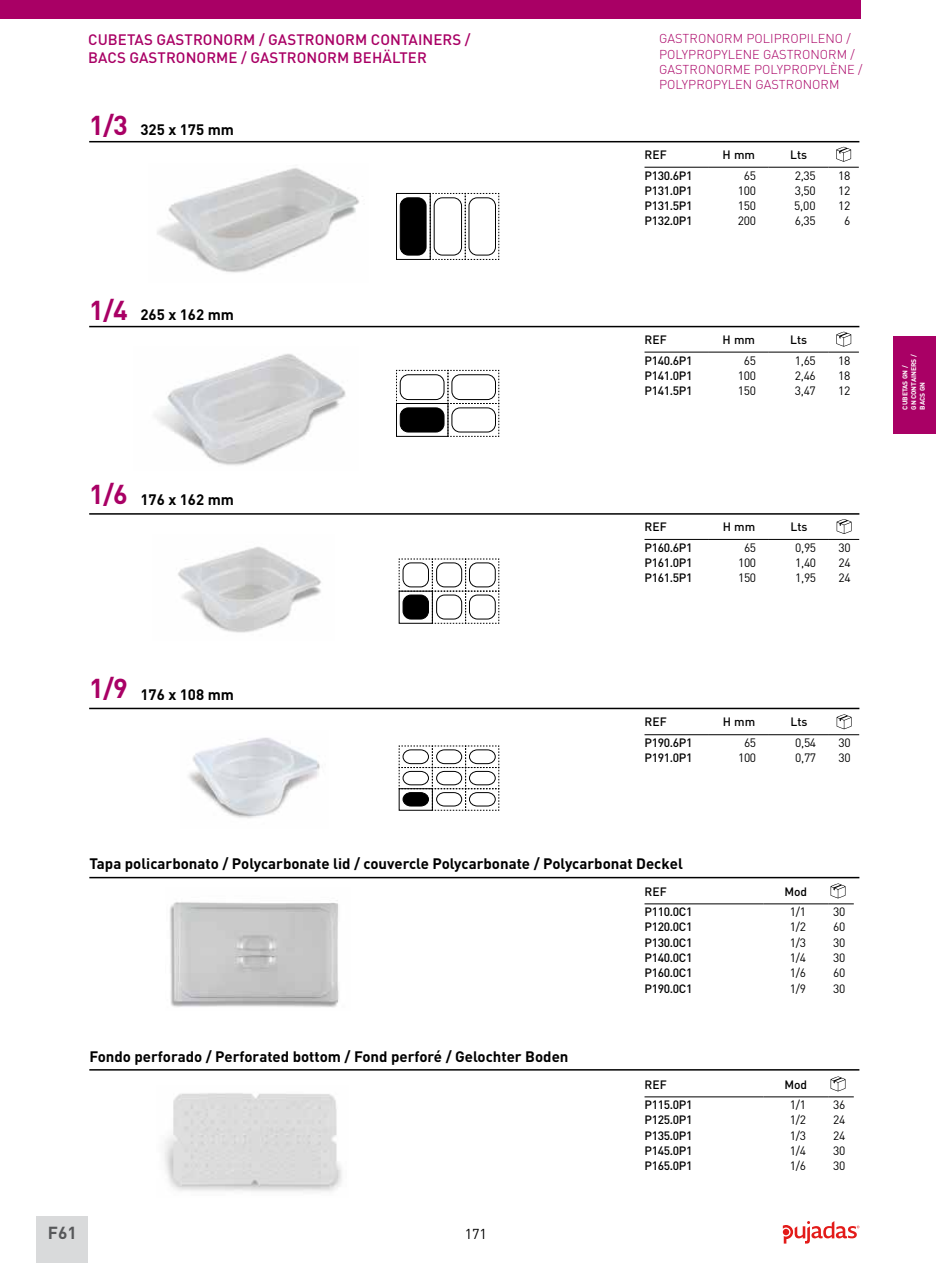
<style>
.page{position:relative;width:936px;height:1263px;background:#fff}
.page>*{position:absolute;margin:0;border:0;box-sizing:border-box;transform-origin:0 0}
.t1{font:700 17.25px "DIN Pro";color:#57585a}
.t2{font:700 15px "DIN Pro";color:#000}
.t3{font:500 15px/18px "DIN Pro";letter-spacing:.005em;color:#a90065}
.t4{font:14.25px "DIN Pro";color:#000}
.t5{font:300 12.75px/15.3px "DIN Pro";letter-spacing:.005em;color:#a90065}
.t6{font:500 12px "DIN Pro";letter-spacing:-.03em;color:#000}
.t7{font:12px "DIN Pro";letter-spacing:-.03em;color:#000}
.t8{font:700 6.75px/8.7px "DIN Pro";color:#fff}
.s1{font-size:27px;color:#a90065}
</style>
<div class="page">
<img style="left:164px;top:1093px;width:178px;height:99px">
<div style="left:396px;top:193px;width:34px;height:67px;border:1px solid #000"></div>
<div style="left:400px;top:198px;width:26px;height:57px;background:#000;border-radius:8px"></div>
<div style="left:400px;top:198px;width:26px;height:57px;border:1px solid #000;border-radius:8px"></div>
<svg style="left:430px;top:193px;width:69px;height:67px"></svg>
<hr style="left:89px;top:326px;width:770px;height:1px;background:#000">
<hr style="left:89px;top:708px;width:770px;height:1px;background:#000">
<hr style="left:89px;top:513px;width:770px;height:2px;background:#000">
<hr style="left:89px;top:141px;width:770px;height:1px;background:#000">
<svg style="left:396px;top:370px;width:103px;height:67px"></svg>
<svg style="left:399px;top:559px;width:100px;height:65px"></svg>
<svg style="left:399px;top:746px;width:100px;height:65px"></svg>
<img style="left:170px;top:900px;width:169px;height:108px">
<hr style="left:89px;top:877px;width:770px;height:1px;background:#000">
<hr style="left:89px;top:1069px;width:770px;height:1px;background:#000">
<img style="left:157px;top:168px;width:206px;height:105px">
<img style="left:178px;top:546px;width:143px;height:87px">
<img style="left:155px;top:353px;width:191px;height:113px">
<img style="left:188px;top:737px;width:132px;height:82px">
<hr style="left:644px;top:167px;width:65px;height:1px;background:#000">
<hr style="left:709px;top:167px;width:59px;height:1px;background:#000">
<hr style="left:768px;top:167px;width:60px;height:1px;background:#000">
<hr style="left:828px;top:167px;width:30px;height:1px;background:#000">
<svg style="left:836px;top:147px;width:15px;height:15px"></svg>
<hr style="left:644px;top:352px;width:65px;height:1px;background:#000">
<hr style="left:709px;top:352px;width:59px;height:1px;background:#000">
<hr style="left:768px;top:352px;width:60px;height:1px;background:#000">
<hr style="left:828px;top:352px;width:30px;height:1px;background:#000">
<svg style="left:836px;top:332px;width:15px;height:15px"></svg>
<hr style="left:644px;top:539px;width:65px;height:1px;background:#000">
<hr style="left:709px;top:539px;width:59px;height:1px;background:#000">
<hr style="left:768px;top:539px;width:60px;height:1px;background:#000">
<hr style="left:828px;top:539px;width:31px;height:1px;background:#000">
<svg style="left:836px;top:519px;width:15px;height:15px"></svg>
<hr style="left:644px;top:734px;width:65px;height:1px;background:#000">
<hr style="left:709px;top:734px;width:59px;height:1px;background:#000">
<hr style="left:768px;top:734px;width:60px;height:1px;background:#000">
<hr style="left:828px;top:734px;width:31px;height:1px;background:#000">
<svg style="left:836px;top:714px;width:15px;height:15px"></svg>
<hr style="left:644px;top:903px;width:119px;height:1px;background:#000">
<hr style="left:763px;top:903px;width:65px;height:1px;background:#000">
<svg style="left:828px;top:883px;width:25px;height:21px"></svg>
<hr style="left:644px;top:1096px;width:119px;height:1px;background:#000">
<hr style="left:763px;top:1096px;width:65px;height:1px;background:#000">
<svg style="left:828px;top:1076px;width:25px;height:21px"></svg>
<div style="left:0;top:0;width:860px;height:19px;background:#a90065"></div>
<div style="left:37px;top:1217px;width:51px;height:46px;background:#d9dadb"></div>
<div style="left:893px;top:337px;width:42px;height:97px;background:#a90065"></div>
<svg style="left:782px;top:1221px;width:77px;height:22px"></svg>
<p class="t3" style="left:88px;top:30px;width:384px">CUBETAS GASTRONORM / GASTRONORM CONTAINERS /<br>BACS GASTRONORME / GASTRONORM BEHÄLTER</p>
<p class="t2" style="left:89px;top:119px;width:146px"><span class="s1">1/3</span> 325 x 175 mm</p>
<p class="t2" style="left:89px;top:304px;width:146px"><span class="s1">1/4</span> 265 x 162 mm</p>
<p class="t2" style="left:89px;top:489px;width:146px"><span class="s1">1/6</span> 176 x 162 mm</p>
<p class="t2" style="left:89px;top:684px;width:146px"><span class="s1">1/9</span> 176 x 108 mm</p>
<p class="t5" style="left:659px;top:31px;width:205px">GASTRONORM POLIPROPILENO /<br>POLYPROPYLENE GASTRONORM /<br>GASTRONORME POLYPROPYLÈNE /<br>POLYPROPYLEN GASTRONORM</p>
<p class="t6" style="left:644px;top:146px;width:24px">REF</p>
<p class="t6" style="left:722px;top:146px;width:34px">H mm</p>
<p class="t6" style="left:790px;top:146px;width:18px">Lts</p>
<p class="t6" style="left:644px;top:167px;width:49px">P130.6P1</p>
<p class="t7" style="left:743px;top:167px;width:14px">65</p>
<p class="t7" style="left:794px;top:167px;width:22px">2,35</p>
<p class="t7" style="left:838px;top:167px;width:14px">18</p>
<p class="t6" style="left:644px;top:182px;width:49px">P131.0P1</p>
<p class="t7" style="left:737px;top:182px;width:20px">100</p>
<p class="t7" style="left:794px;top:182px;width:22px">3,50</p>
<p class="t7" style="left:838px;top:182px;width:14px">12</p>
<p class="t6" style="left:644px;top:198px;width:49px">P131.5P1</p>
<p class="t7" style="left:737px;top:198px;width:20px">150</p>
<p class="t7" style="left:794px;top:198px;width:23px">5,00</p>
<p class="t7" style="left:838px;top:198px;width:14px">12</p>
<p class="t6" style="left:644px;top:213px;width:49px">P132.0P1</p>
<p class="t7" style="left:737px;top:213px;width:20px">200</p>
<p class="t7" style="left:794px;top:213px;width:22px">6,35</p>
<p class="t7" style="left:843px;top:213px;width:8px">6</p>
<p class="t6" style="left:644px;top:331px;width:24px">REF</p>
<p class="t6" style="left:722px;top:331px;width:34px">H mm</p>
<p class="t6" style="left:790px;top:331px;width:18px">Lts</p>
<p class="t6" style="left:644px;top:352px;width:49px">P140.6P1</p>
<p class="t7" style="left:743px;top:352px;width:14px">65</p>
<p class="t7" style="left:795px;top:352px;width:22px">1,65</p>
<p class="t7" style="left:838px;top:352px;width:14px">18</p>
<p class="t6" style="left:644px;top:367px;width:49px">P141.0P1</p>
<p class="t7" style="left:737px;top:367px;width:20px">100</p>
<p class="t7" style="left:794px;top:367px;width:22px">2,46</p>
<p class="t7" style="left:838px;top:367px;width:14px">18</p>
<p class="t6" style="left:644px;top:382px;width:49px">P141.5P1</p>
<p class="t7" style="left:737px;top:382px;width:20px">150</p>
<p class="t7" style="left:794px;top:382px;width:22px">3,47</p>
<p class="t7" style="left:838px;top:382px;width:14px">12</p>
<p class="t6" style="left:644px;top:519px;width:24px">REF</p>
<p class="t6" style="left:722px;top:519px;width:34px">H mm</p>
<p class="t6" style="left:790px;top:519px;width:18px">Lts</p>
<p class="t6" style="left:644px;top:539px;width:49px">P160.6P1</p>
<p class="t7" style="left:744px;top:539px;width:14px">65</p>
<p class="t7" style="left:795px;top:539px;width:22px">0,95</p>
<p class="t7" style="left:838px;top:539px;width:14px">30</p>
<p class="t6" style="left:644px;top:554px;width:49px">P161.0P1</p>
<p class="t7" style="left:738px;top:554px;width:20px">100</p>
<p class="t7" style="left:795px;top:554px;width:22px">1,40</p>
<p class="t7" style="left:838px;top:554px;width:14px">24</p>
<p class="t6" style="left:644px;top:570px;width:49px">P161.5P1</p>
<p class="t7" style="left:738px;top:570px;width:20px">150</p>
<p class="t7" style="left:795px;top:570px;width:22px">1,95</p>
<p class="t7" style="left:838px;top:570px;width:14px">24</p>
<p class="t6" style="left:644px;top:714px;width:24px">REF</p>
<p class="t6" style="left:722px;top:714px;width:34px">H mm</p>
<p class="t6" style="left:790px;top:714px;width:18px">Lts</p>
<p class="t6" style="left:644px;top:735px;width:49px">P190.6P1</p>
<p class="t7" style="left:744px;top:735px;width:14px">65</p>
<p class="t7" style="left:795px;top:735px;width:22px">0,54</p>
<p class="t7" style="left:838px;top:735px;width:14px">30</p>
<p class="t6" style="left:644px;top:750px;width:49px">P191.0P1</p>
<p class="t7" style="left:738px;top:750px;width:20px">100</p>
<p class="t7" style="left:795px;top:750px;width:22px">0,77</p>
<p class="t7" style="left:838px;top:750px;width:14px">30</p>
<p class="t2" style="left:89px;top:854px;width:595px">Tapa policarbonato / Polycarbonate lid / couvercle Polycarbonate / Polycarbonat Deckel</p>
<p class="t2" style="left:89px;top:1046px;width:480px">Fondo perforado / Perforated bottom / Fond perforé / Gelochter Boden</p>
<h1 class="t1" style="left:48px;top:1220px;width:30px">F61</h1>
<p class="t4" style="left:464px;top:1224px;width:24px">171</p>
<p class="t6" style="left:644px;top:883px;width:24px">REF</p>
<p class="t6" style="left:784px;top:883px;width:24px">Mod</p>
<p class="t6" style="left:644px;top:904px;width:49px">P110.0C1</p>
<p class="t7" style="left:789px;top:904px;width:18px">1/1</p>
<p class="t7" style="left:833px;top:904px;width:14px">30</p>
<p class="t6" style="left:644px;top:919px;width:49px">P120.0C1</p>
<p class="t7" style="left:789px;top:919px;width:18px">1/2</p>
<p class="t7" style="left:833px;top:919px;width:14px">60</p>
<p class="t6" style="left:644px;top:934px;width:49px">P130.0C1</p>
<p class="t7" style="left:789px;top:934px;width:18px">1/3</p>
<p class="t7" style="left:833px;top:934px;width:14px">30</p>
<p class="t6" style="left:644px;top:949px;width:49px">P140.0C1</p>
<p class="t7" style="left:789px;top:949px;width:18px">1/4</p>
<p class="t7" style="left:833px;top:949px;width:14px">30</p>
<p class="t6" style="left:644px;top:965px;width:49px">P160.0C1</p>
<p class="t7" style="left:789px;top:965px;width:18px">1/6</p>
<p class="t7" style="left:833px;top:965px;width:14px">60</p>
<p class="t6" style="left:644px;top:980px;width:49px">P190.0C1</p>
<p class="t7" style="left:789px;top:980px;width:18px">1/9</p>
<p class="t7" style="left:833px;top:980px;width:14px">30</p>
<p class="t6" style="left:644px;top:1076px;width:24px">REF</p>
<p class="t6" style="left:784px;top:1076px;width:24px">Mod</p>
<p class="t6" style="left:644px;top:1097px;width:49px">P115.0P1</p>
<p class="t7" style="left:789px;top:1097px;width:18px">1/1</p>
<p class="t7" style="left:833px;top:1097px;width:14px">36</p>
<p class="t6" style="left:644px;top:1112px;width:49px">P125.0P1</p>
<p class="t7" style="left:789px;top:1112px;width:18px">1/2</p>
<p class="t7" style="left:833px;top:1112px;width:14px">24</p>
<p class="t6" style="left:644px;top:1127px;width:49px">P135.0P1</p>
<p class="t7" style="left:789px;top:1127px;width:18px">1/3</p>
<p class="t7" style="left:833px;top:1127px;width:14px">24</p>
<p class="t6" style="left:644px;top:1142px;width:49px">P145.0P1</p>
<p class="t7" style="left:789px;top:1142px;width:18px">1/4</p>
<p class="t7" style="left:833px;top:1142px;width:14px">30</p>
<p class="t6" style="left:644px;top:1158px;width:49px">P165.0P1</p>
<p class="t7" style="left:789px;top:1158px;width:18px">1/6</p>
<p class="t7" style="left:833px;top:1158px;width:14px">30</p>
<p class="t8" style="left:900px;top:409px;width:57px;rotate:-90deg">CUBETAS GN /<br>GN CONTAINERS /<br>BACS GN</p>
</div>
